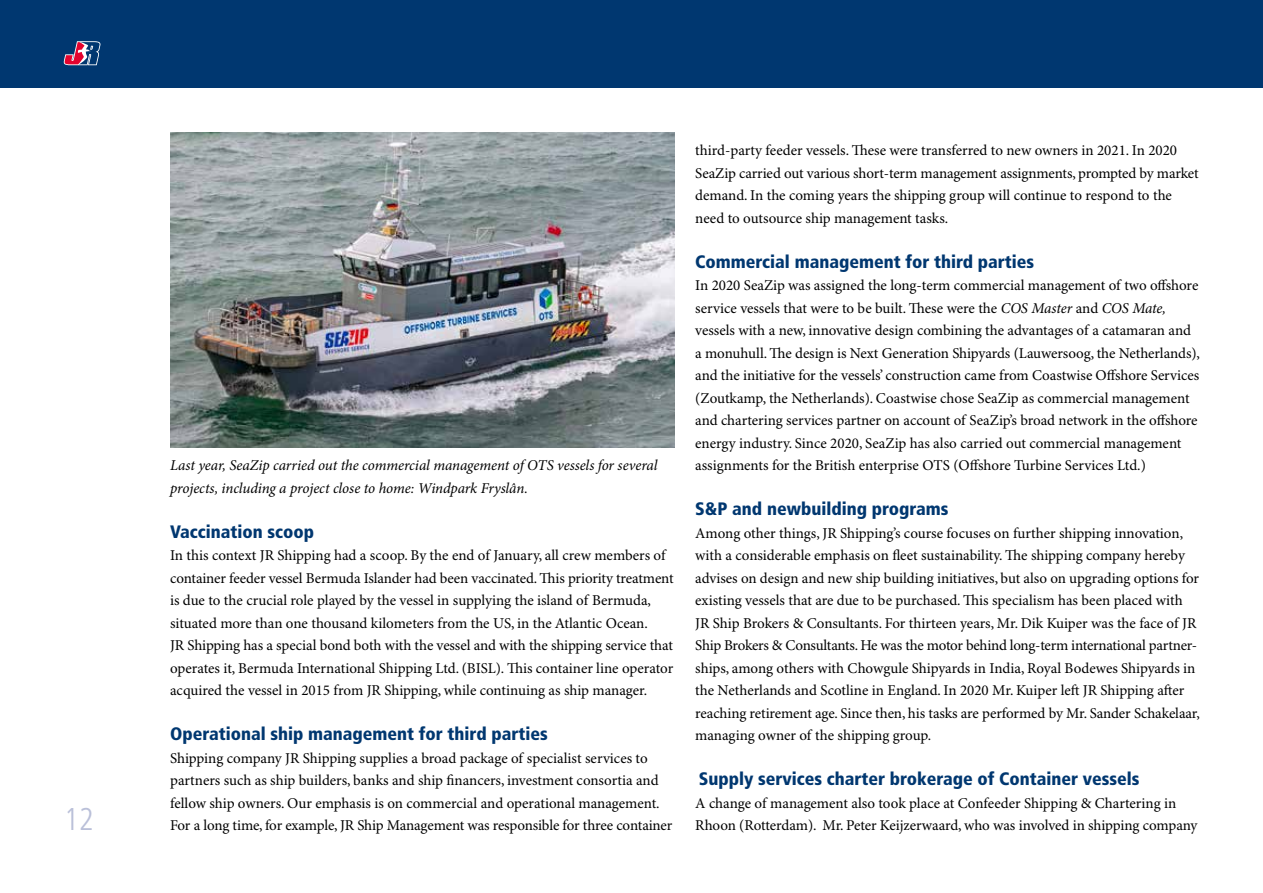
<style>
.page{position:relative;width:1263px;height:893px;background:#fff}
.page>*{position:absolute;margin:0;border:0;box-sizing:border-box;transform-origin:0 0}
.t1{font:300 condensed 31.5px "Frutiger";color:#bac0d9}
.t2{font:900 condensed 18px "Frutiger";color:#003770}
.t3{font:15px/22.5px "Minion Pro";letter-spacing:-.005em;color:#000}
.t4{font:italic 15px/22.5px "Minion Pro";letter-spacing:-.005em;color:#000}
.s1{font-style:italic}
</style>
<div class="page">
<div style="left:0;top:0;width:1263px;height:88px;background:#003770"></div>
<svg style="left:64px;top:41px;width:37px;height:24px"></svg>
<img style="left:170px;top:133px;width:504px;height:315px">
<h1 class="t1" style="left:64px;top:801px;width:32px">12</h1>
<p class="t4" style="left:170px;top:454px;width:489px">Last year, SeaZip carried out the commercial management of OTS vessels for several projects, including a project close to home: Windpark Fryslân.</p>
<p class="t2" style="left:170px;top:520px;width:146px">Vaccination scoop</p>
<p class="t3" style="left:170px;top:545px;width:505px">In this context JR Shipping had a scoop. By the end of January, all crew members of container feeder vessel Bermuda Islander had been vaccinated. This priority treatment is due to the crucial role played by the vessel in supplying the island of Bermuda, situated more than one thousand kilometers from the US, in the Atlantic Ocean.<br>JR Shipping has a special bond both with the vessel and with the shipping service that operates it, Bermuda International Shipping Ltd. (BISL). This container line operator acquired the vessel in 2015 from JR Shipping, while continuing as ship manager.</p>
<p class="t2" style="left:170px;top:723px;width:379px">Operational ship management for third parties</p>
<p class="t3" style="left:170px;top:747px;width:504px">Shipping company JR Shipping supplies a broad package of specialist services to partners such as ship builders, banks and ship financers, investment consortia and fellow ship owners. Our emphasis is on commercial and operational management.<br>For a long time, for example, JR Ship Management was responsible for three container</p>
<p class="t3" style="left:695px;top:140px;width:505px">third-party feeder vessels. These were transferred to new owners in 2021. In 2020<br>SeaZip carried out various short-term management assignments, prompted by market demand. In the coming years the shipping group will continue to respond to the need to outsource ship management tasks.</p>
<p class="t2" style="left:695px;top:250px;width:340px">Commercial management for third parties</p>
<p class="t3" style="left:695px;top:275px;width:506px">In 2020 SeaZip was assigned the long-term commercial management of two offshore service vessels that were to be built. These were the <span class="s1">COS Master</span> and <span class="s1">COS Mate, </span>vessels with a new, innovative design combining the advantages of a catamaran and a monuhull. The design is Next Generation Shipyards (Lauwersoog, the Netherlands), and the initiative for the vessels’ construction came from Coastwise Offshore Services (Zoutkamp, the Netherlands). Coastwise chose SeaZip as commercial management and chartering services partner on account of SeaZip’s broad network in the offshore energy industry. Since 2020, SeaZip has also carried out commercial management assignments for the British enterprise OTS (Offshore Turbine Services Ltd.)</p>
<p class="t2" style="left:695px;top:498px;width:255px">S&amp;P and newbuilding programs</p>
<p class="t3" style="left:695px;top:522px;width:506px">Among other things, JR Shipping’s course focuses on further shipping innovation, with a considerable emphasis on fleet sustainability. The shipping company hereby advises on design and new ship building initiatives, but also on upgrading options for existing vessels that are due to be purchased. This specialism has been placed with JR Ship Brokers &amp; Consultants. For thirteen years, Mr. Dik Kuiper was the face of JR Ship Brokers &amp; Consultants. He was the motor behind long-term international partner&shy;ships, among others with Chowgule Shipyards in India, Royal Bodewes Shipyards in the Netherlands and Scotline in England. In 2020 Mr. Kuiper left JR Shipping after reaching retirement age. Since then, his tasks are performed by Mr. Sander Schakelaar, managing owner of the shipping group.</p>
<p class="t2" style="left:699px;top:768px;width:442px">Supply services charter brokerage of Container vessels</p>
<p class="t3" style="left:695px;top:792px;width:504px">A change of management also took place at Confeeder Shipping &amp; Chartering in<br>Rhoon (Rotterdam). Mr. Peter Keijzerwaard, who was involved in shipping company</p>
</div>
